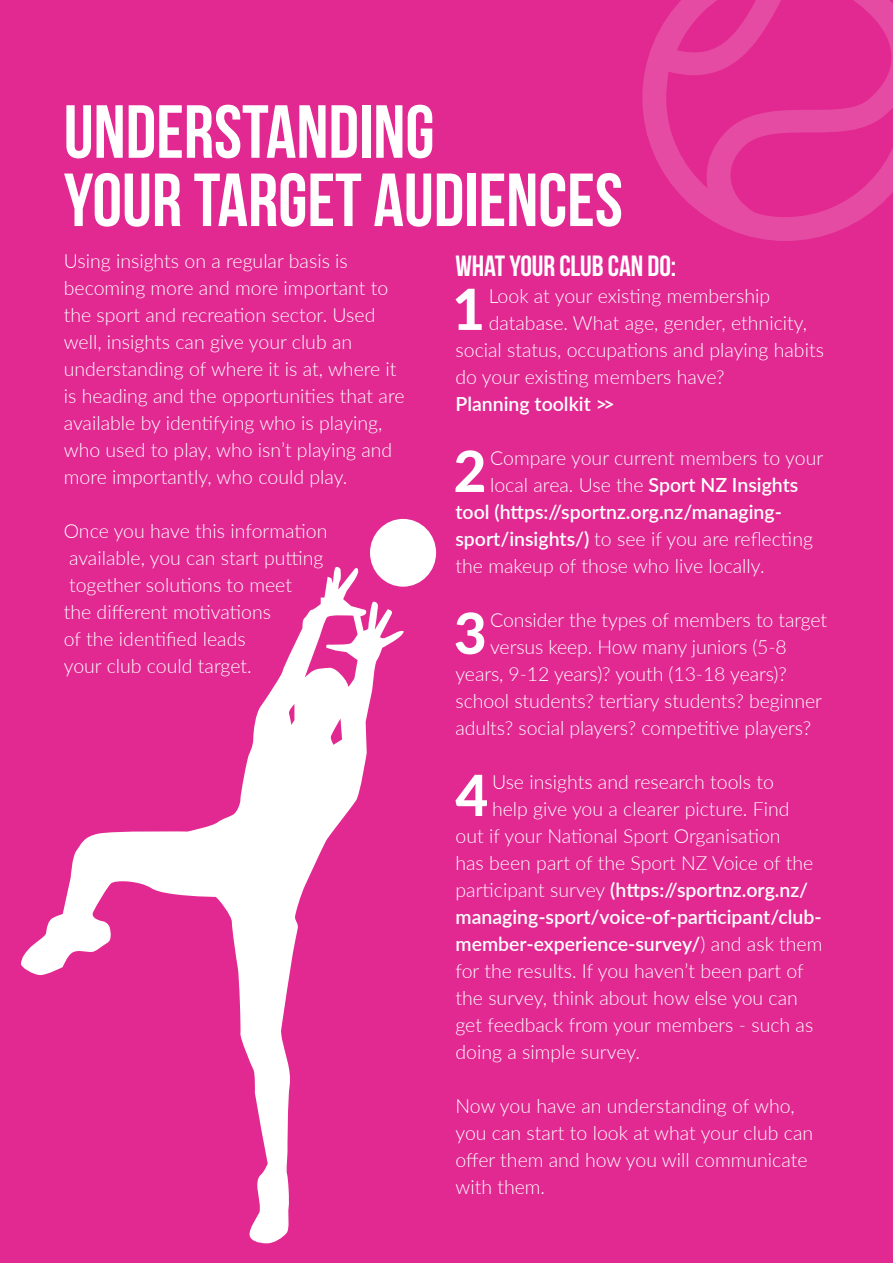
<style>
.page{position:relative;width:893px;height:1263px;background:#e12991}
.page>*{position:absolute;margin:0;border:0;box-sizing:border-box;transform-origin:0 0}
.t1{font:75px/68.2px "Bebas Neue";color:#fff}
.t2{font:800 56.7px "Lato";color:#fff}
.t3{font:29.25px "Bebas Neue";letter-spacing:-.005em;color:#fff}
.t4{font:300 19.5px/27px "Lato";color:#fff}
.t5{font:600 19.5px "Lato";color:#fff}
.s1{font-weight:600}
.s2{font-weight:300}
</style>
<div class="page">
<svg style="left:642px;top:0;width:251px;height:241px"></svg>
<svg style="left:21px;top:566px;width:383px;height:677px"></svg>
<div style="left:370px;top:519px;width:66px;height:68px;background:#fff;border-radius:50%"></div>
<h1 class="t1" style="left:64px;top:97px;width:561px">UNDERSTANDING<br>YOUR TARGET AUDIENCES</h1>
<p class="t4" style="left:64px;top:247px;width:342px">Using insights on a regular basis is becoming more and more important to the sport and recreation sector. Used well, insights can give your club an understanding of where it is at, where it is heading and the opportunities that are available by identifying who is playing, who used to play, who isn’t playing and more importantly, who could play.</p>
<p class="t4" style="left:64px;top:517px;width:265px">Once you have this information available, you can start putting together solutions to meet<br>the different motivations<br>of the identified leads<br>your club could target.</p>
<h3 class="t3" style="left:455px;top:250px;width:222px">WHAT YOUR CLUB CAN DO:</h3>
<h2 class="t2" style="left:452px;top:267px;width:34px">1</h2>
<p class="t4" style="left:489px;top:282px;width:283px">Look at your existing membership</p>
<p class="t4" style="left:489px;top:309px;width:320px">database. What age, gender, ethnicity,</p>
<p class="t4" style="left:455px;top:336px;width:370px">social status, occupations and playing habits</p>
<p class="t4" style="left:455px;top:363px;width:271px">do your existing members have?</p>
<p class="t5" style="left:455px;top:390px;width:161px">Planning toolkit &gt;&gt;</p>
<h2 class="t2" style="left:453px;top:429px;width:34px">2</h2>
<p class="t4" style="left:490px;top:444px;width:335px">Compare your current members to your</p>
<p class="t4" style="left:490px;top:471px;width:310px">local area. Use the <span class="s1">Sport NZ Insights</span></p>
<p class="t5" style="left:455px;top:498px;width:328px">tool (https://sportnz.org.nz/managing-</p>
<p class="t4" style="left:455px;top:525px;width:359px"><span class="s1">sport/insights/)</span> to see if you are reflecting</p>
<p class="t4" style="left:455px;top:552px;width:311px">the makeup of those who live locally.</p>
<h2 class="t2" style="left:454px;top:591px;width:34px">3</h2>
<p class="t4" style="left:490px;top:606px;width:339px">Consider the types of members to target</p>
<p class="t4" style="left:490px;top:633px;width:298px">versus keep. How many juniors (5-8</p>
<p class="t4" style="left:455px;top:660px;width:333px">years, 9-12 years)? youth (13-18 years)?</p>
<p class="t4" style="left:455px;top:687px;width:368px">school students? tertiary students? beginner</p>
<p class="t4" style="left:455px;top:714px;width:357px">adults? social players? competitive players?</p>
<h2 class="t2" style="left:455px;top:753px;width:34px">4</h2>
<p class="t4" style="left:492px;top:768px;width:283px">Use insights and research tools to</p>
<p class="t4" style="left:492px;top:795px;width:299px">help give you a clearer picture. Find</p>
<p class="t4" style="left:455px;top:822px;width:327px">out if your National Sport Organisation</p>
<p class="t4" style="left:455px;top:849px;width:359px">has been part of the Sport NZ Voice of the</p>
<p class="t5" style="left:455px;top:876px;width:354px"><span class="s2">participant survey</span> (https://sportnz.org.nz/</p>
<p class="t5" style="left:455px;top:903px;width:368px">managing-sport/voice-of-participant/club-</p>
<p class="t5" style="left:455px;top:930px;width:368px">member-experience-survey/<span class="s2">) and ask them</span></p>
<p class="t4" style="left:455px;top:957px;width:350px">for the results. If you haven’t been part of</p>
<p class="t4" style="left:455px;top:984px;width:344px">the survey, think about how else you can</p>
<p class="t4" style="left:455px;top:1011px;width:359px">get feedback from your members - such as</p>
<p class="t4" style="left:455px;top:1038px;width:186px">doing a simple survey.</p>
<p class="t4" style="left:455px;top:1092px;width:359px">Now you have an understanding of who, you can start to look at what your club can offer them and how you will communicate with them.</p>
</div>
